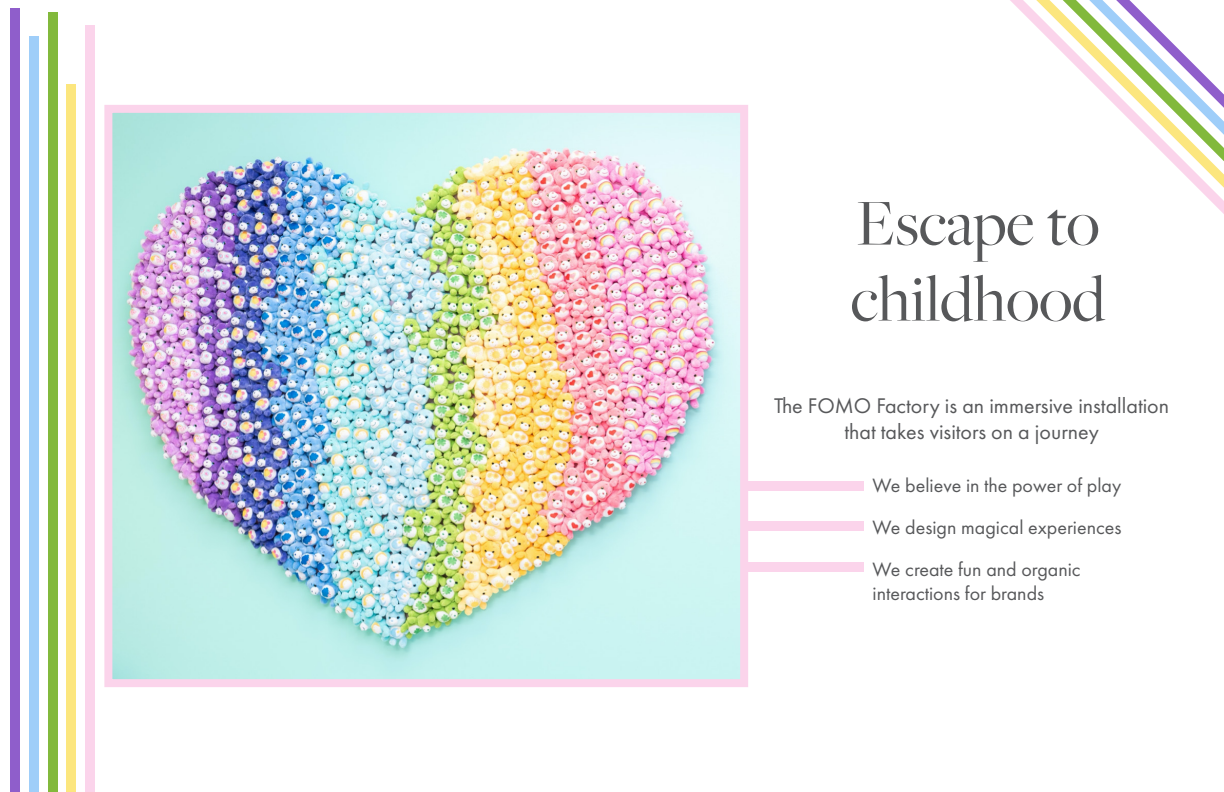
<style>
.page{position:relative;width:1224px;height:792px;background:#fff}
.page>*{position:absolute;margin:0;border:0;box-sizing:border-box;transform-origin:0 0}
.t1{font:68px/76px "Freight Big Pro";color:#57585a}
.t2{font:22px/26.4px "Futura PT";color:#57585a;text-align:center}
.t3{font:20px/42px "Futura PT";color:#57585a;text-align:justify}
</style>
<div class="page">
<div style="left:10px;top:9px;width:9px;height:783px;background:#8f5ecb"></div>
<div style="left:29px;top:36px;width:10px;height:756px;background:#9fcef9"></div>
<div style="left:48px;top:13px;width:9px;height:779px;background:#82b93c"></div>
<div style="left:67px;top:85px;width:9px;height:707px;background:#fce67e"></div>
<div style="left:85px;top:26px;width:10px;height:766px;background:#fbd4eb"></div>
<svg style="left:1010px;top:0;width:214px;height:214px"></svg>
<div style="left:730px;top:481px;width:134px;height:9px;background:#fbd4eb"></div>
<div style="left:730px;top:522px;width:134px;height:9px;background:#fbd4eb"></div>
<div style="left:730px;top:562px;width:134px;height:10px;background:#fbd4eb"></div>
<img style="left:113px;top:114px;width:626px;height:564px">
<div style="left:104px;top:105px;width:644px;height:582px;border:8px solid #fbd4eb"></div>
<h1 class="t1" style="left:851px;top:183px;width:256px">Escape to childhood</h1>
<p class="t2" style="left:774px;top:392px;width:396px">The FOMO Factory is an immersive installation that takes visitors on a journey</p>
<p class="t3" style="left:873px;top:464px;width:250px">We believe in the power of play We design magical experiences We create fun and organic</p>
<p class="t3" style="left:873px;top:572px;width:173px">interactions for brands</p>
</div>
